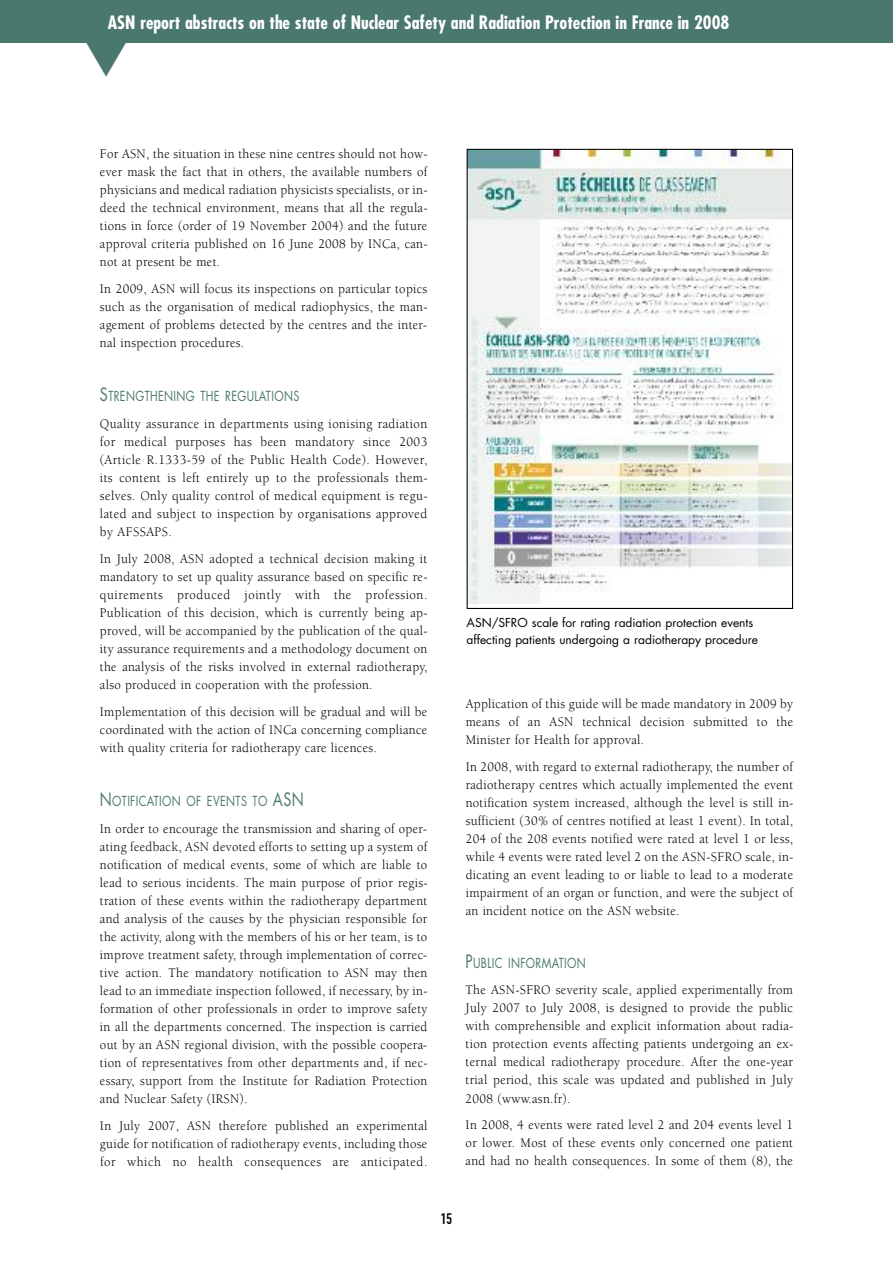
<style>
.page{position:relative;width:893px;height:1263px;background:#fff}
.page>*{position:absolute;margin:0;border:0;box-sizing:border-box;transform-origin:0 0}
.t1{font:700 condensed 18px "Futura";color:#fff}
.t2{font:15px "DIN Engschrift Alternate";color:#000}
.t3{font:13.5px/18px "Berkeley";letter-spacing:.025em;color:#000;text-align:justify;scale:.95 1}
.t4{font:13.5px "Futura";letter-spacing:.03em;color:#4b786e;scale:.8 1}
.t5{font:12px/16.5px "Futura";color:#000}
.s1{font-size:18px}
</style>
<div class="page">
<div style="left:0;top:0;width:893px;height:43px;background:#4b786e"></div>
<img style="left:469px;top:151px;width:322px;height:452px">
<div style="left:467px;top:149px;width:326px;height:460px;border:1px solid #000"></div>
<h1 class="t1" style="left:108px;top:15px;width:623px">ASN report abstracts on the state of Nuclear Safety and Radiation Protection in France in 2008</h1>
<p class="t3" style="left:100px;top:146px;width:346px">For ASN, the situation in these nine centres should not how&shy;ever mask the fact that in others, the available numbers of physicians and medical radiation physicists specialists, or in&shy;deed the technical environment, means that all the regula&shy;tions in force (order of 19 November 2004) and the future approval criteria published on 16 June 2008 by INCa, can&shy;not at present be met.</p>
<p class="t3" style="left:100px;top:281px;width:346px">In 2009, ASN will focus its inspections on particular topics such as the organisation of medical radiophysics, the man&shy;agement of problems detected by the centres and the inter&shy;nal inspection procedures.</p>
<p class="t4" style="left:100px;top:390px;width:251px"><span class="s1">S</span>TRENGTHENING THE REGULATIONS</p>
<p class="t3" style="left:100px;top:416px;width:347px">Quality assurance in departments using ionising radiation for medical purposes has been mandatory since 2003 (Article R.1333-59 of the Public Health Code). However, its content is left entirely up to the professionals them&shy;selves. Only quality control of medical equipment is regu&shy;lated and subject to inspection by organisations approved by AFSSAPS.</p>
<p class="t3" style="left:100px;top:551px;width:346px">In July 2008, ASN adopted a technical decision making it mandatory to set up quality assurance based on specific re&shy;quirements produced jointly with the profession.<br>Publication of this decision, which is currently being ap&shy;proved, will be accompanied by the publication of the qual&shy;ity assurance requirements and a methodology document on the analysis of the risks involved in external radiotherapy, also produced in cooperation with the profession.</p>
<p class="t3" style="left:100px;top:704px;width:346px">Implementation of this decision will be gradual and will be coordinated with the action of INCa concerning compliance with quality criteria for radiotherapy care licences.</p>
<p class="t4" style="left:100px;top:795px;width:256px"><span class="s1">N</span>OTIFICATION OF EVENTS TO <span class="s1">ASN</span></p>
<p class="t3" style="left:100px;top:821px;width:347px">In order to encourage the transmission and sharing of oper&shy;ating feedback, ASN devoted efforts to setting up a system of notification of medical events, some of which are liable to lead to serious incidents. The main purpose of prior regis&shy;tration of these events within the radiotherapy department and analysis of the causes by the physician responsible for the activity, along with the members of his or her team, is to improve treatment safety, through implementation of correc&shy;tive action. The mandatory notification to ASN may then lead to an immediate inspection followed, if necessary, by in&shy;formation of other professionals in order to improve safety in all the departments concerned. The inspection is carried out by an ASN regional division, with the possible coopera&shy;tion of representatives from other departments and, if nec&shy;essary, support from the Institute for Radiation Protection and Nuclear Safety (IRSN).</p>
<p class="t3" style="left:100px;top:1118px;width:346px">In July 2007, ASN therefore published an experimental guide for notification of radiotherapy events, including those for which no health consequences are anticipated.</p>
<p class="t5" style="left:467px;top:615px;width:293px">ASN/SFRO scale for rating radiation protection events affecting patients undergoing a radiotherapy procedure</p>
<p class="t3" style="left:466px;top:696px;width:346px">Application of this guide will be made mandatory in 2009 by means of an ASN technical decision submitted to the Minister for Health for approval.</p>
<p class="t3" style="left:466px;top:759px;width:346px">In 2008, with regard to external radiotherapy, the number of radiotherapy centres which actually implemented the event notification system increased, although the level is still in&shy;sufficient (30% of centres notified at least 1 event). In total, 204 of the 208 events notified were rated at level 1 or less, while 4 events were rated level 2 on the ASN-SFRO scale, in&shy;dicating an event leading to or liable to lead to a moderate impairment of an organ or function, and were the subject of an incident notice on the ASN website.</p>
<p class="t4" style="left:466px;top:957px;width:152px"><span class="s1">P</span>UBLIC INFORMATION</p>
<p class="t3" style="left:466px;top:982px;width:346px">The ASN-SFRO severity scale, applied experimentally from July 2007 to July 2008, is designed to provide the public with comprehensible and explicit information about radia&shy;tion protection events affecting patients undergoing an ex&shy;ternal medical radiotherapy procedure. After the one-year trial period, this scale was updated and published in July 2008 (www.asn.fr).</p>
<p class="t3" style="left:466px;top:1117px;width:346px">In 2008, 4 events were rated level 2 and 204 events level 1 or lower. Most of these events only concerned one patient and had no health consequences. In some of them (8), the</p>
<p class="t2" style="left:441px;top:1213px;width:13px">15</p>
</div>
